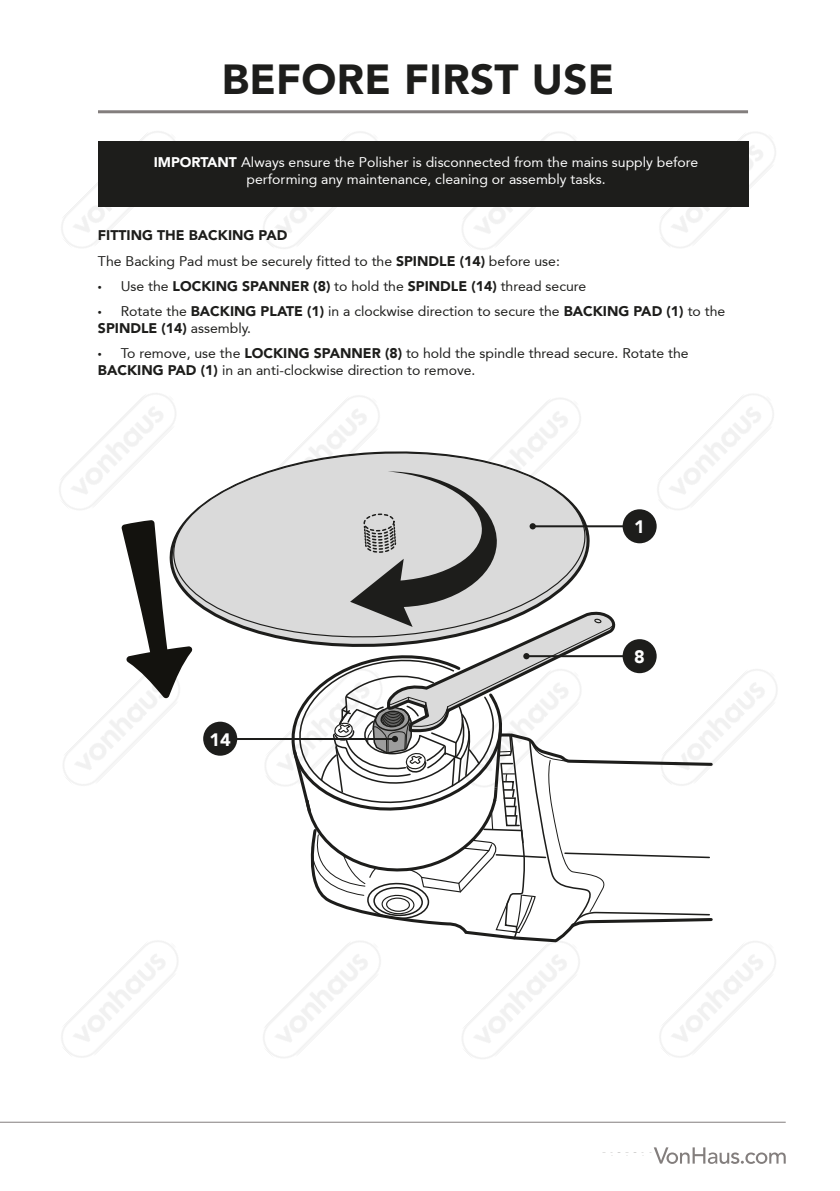
<style>
.page{position:relative;width:840px;height:1191px;background:#fff}
.page>*{position:absolute;margin:0;border:0;box-sizing:border-box;transform-origin:0 0}
.t1{font:900 42px "Avenir 95";letter-spacing:.01em;color:#1d1d1b}
.t2{font:900 18px "Avenir 95";color:#fff}
.Body_copy{font:14px/16.8px "Avenir 55 Roman";color:#1d1d1b}
.t3{font:14px "Avenir 55 Roman";color:#fff}
.Body_copy-2{font:900 14px "Avenir 95";color:#1d1d1b}
.s1{font-family:"Avenir 95";font-weight:900}
.s2{font-family:"Myriad Pro";font-weight:400}
.s3{font-family:"Avenir 55 Roman";font-weight:400}
.s4{font-family:"Myriad Pro"}
</style>
<div class="page">
<img style="left:660px;top:132px;width:116px;height:116px">
<hr style="left:98px;top:110px;width:649px;height:3px;background:#837e7d">
<div style="left:98px;top:141px;width:649px;height:66px;background:#1d1d1b"></div>
<svg style="left:185px;top:446px;width:379px;height:194px"></svg>
<svg style="left:121px;top:520px;width:71px;height:178px"></svg>
<svg style="left:285px;top:471px;width:429px;height:473px"></svg>
<div style="left:203px;top:721px;width:34px;height:34px;background:#1d1d1b;border-radius:50%"></div>
<hr style="left:231px;top:738px;width:163px;height:2px;background:#1d1d1b">
<div style="left:391px;top:736px;width:7px;height:6px;background:#1d1d1b;border-radius:50%"></div>
<hr style="left:0;top:1121px;width:785px;height:1px;background:#837e7d">
<svg style="left:602px;top:1147px;width:183px;height:16px"></svg>
<p class="t1" style="left:222px;top:54px;width:394px">BEFORE FIRST USE</p>
<p class="t3" style="left:153px;top:154px;width:546px"><span class="s1">IMPORTANT</span> Always ensure the Polisher is disconnected from the mains supply before</p>
<p class="t3" style="left:246px;top:171px;width:360px">performing any maintenance, cleaning or assembly tasks.</p>
<p class="Body_copy-2" style="left:98px;top:227px;width:191px">FITTING THE BACKING PAD</p>
<p class="Body_copy" style="left:98px;top:252px;width:463px">The Backing Pad must be securely fitted to the <span class="s1">SPINDLE (14)</span> before use:</p>
<p class="Body_copy-2" style="left:98px;top:278px;width:489px"><span class="s2">•</span> <span class="s3">Use the</span> LOCKING SPANNER (8) <span class="s3">to hold the</span> SPINDLE (14) <span class="s3">thread secure</span></p>
<p class="Body_copy" style="left:98px;top:303px;width:628px"><span class="s4">•</span> Rotate the <span class="s1">BACKING PLATE (1)</span> in a clockwise direction to secure the <span class="s1">BACKING PAD (1)</span> to the<br><span class="s1">SPINDLE (14)</span> assembly.</p>
<p class="Body_copy" style="left:98px;top:345px;width:591px"><span class="s4">•</span> To remove, use the <span class="s1">LOCKING SPANNER (8)</span> to hold the spindle thread secure. Rotate the<br><span class="s1">BACKING PAD (1)</span> in an anti-clockwise direction to remove.</p>
<p class="t2" style="left:634px;top:516px;width:12px">1</p>
<p class="t2" style="left:209px;top:728px;width:23px">14</p>
<p class="t2" style="left:634px;top:646px;width:12px">8</p>
</div>
